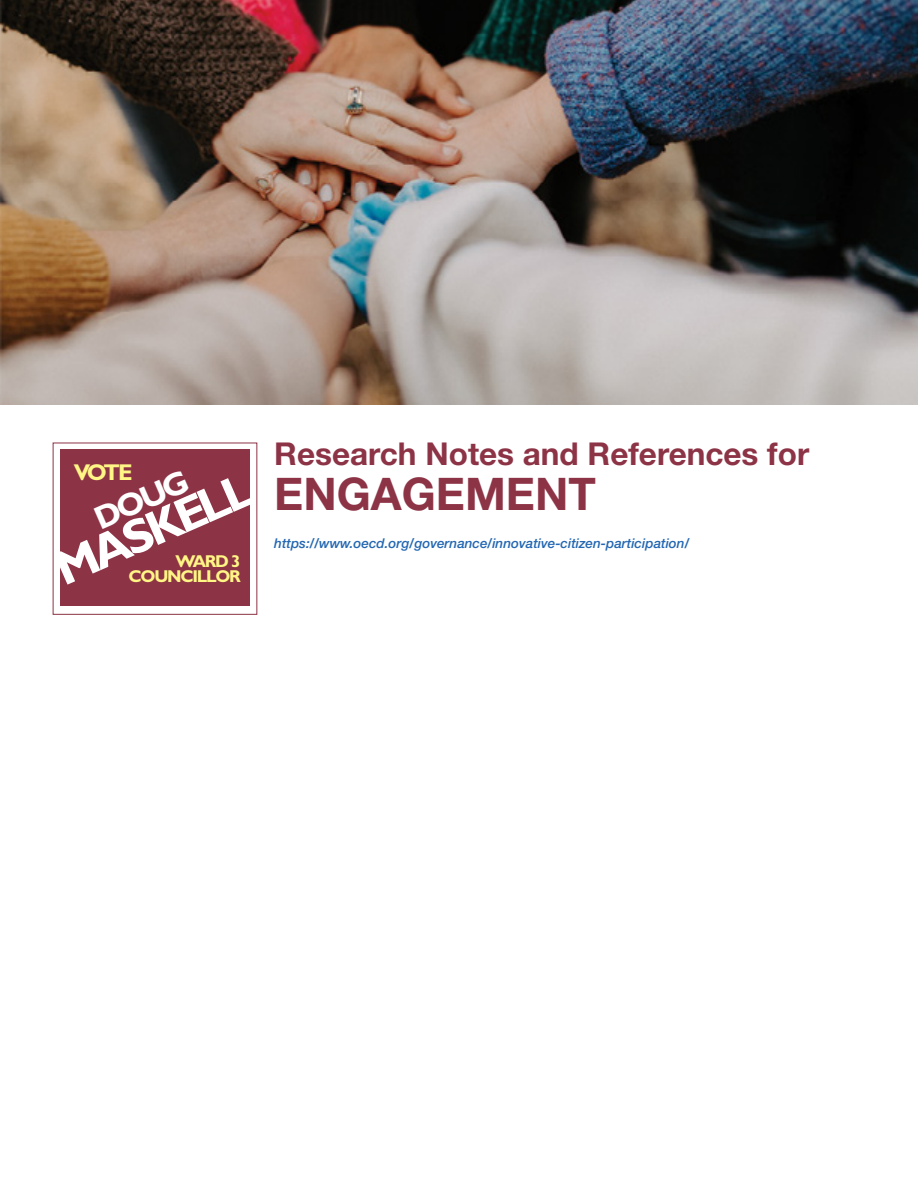
<style>
.page{position:relative;width:918px;height:1188px;background:#fff}
.page>*{position:absolute;margin:0;border:0;box-sizing:border-box;transform-origin:0 0}
.t1{font:700 48.75px "Gill Sans";color:#fff}
.t2{font:700 45px "Helvetica Neue";color:#8d3346}
.t3{font:700 32.7px "Gill Sans";color:#fff}
.t4{font:700 31.5px "Helvetica Neue";color:#8d3346}
.t5{font:700 22.95px "Gill Sans CE";color:#fff685}
.t6{font:700 17.25px/14.9px "Gill Sans";letter-spacing:-.075em;color:#fff685;text-align:right}
.t7{font:italic 500 13.5px "Helvetica Neue";color:#2367b2}
</style>
<div class="page">
<div style="left:60px;top:449px;width:190px;height:156px;background:#8d3346"></div>
<img style="left:0;top:0;width:918px;height:405px">
<h3 class="t5" style="left:74px;top:459px;width:61px">VOTE</h3>
<h3 class="t3" style="left:88px;top:502px;width:101px;rotate:-24deg">DOUG</h3>
<h1 class="t1" style="left:46px;top:545px;width:213px;rotate:-24deg">MASKELL</h1>
<p class="t6" style="left:129px;top:553px;width:114px">WARD 3<br>COUNCILLOR</p>
<h3 class="t4" style="left:274px;top:435px;width:536px">Research Notes and References for</h3>
<h2 class="t2" style="left:274px;top:466px;width:323px">ENGAGEMENT</h2>
<p class="t7" style="left:274px;top:536px;width:417px">https://www.oecd.org/governance/innovative-citizen-participation/</p>
</div>
